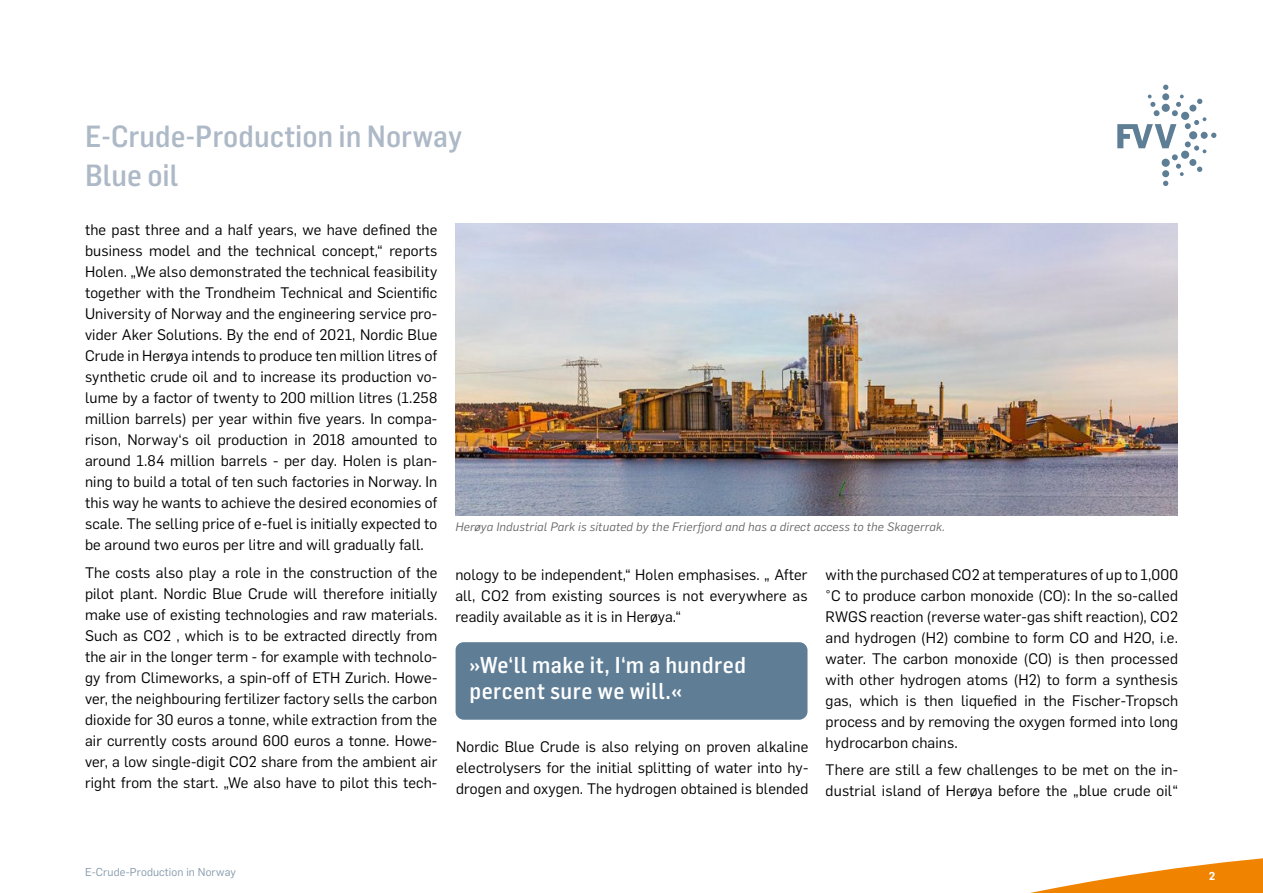
<style>
.page{position:relative;width:1263px;height:893px;background:#fff}
.page>*{position:absolute;margin:0;border:0;box-sizing:border-box;transform-origin:0 0}
.t1{font:500 30px/39px "Flama Semicond";color:#adb9c7}
.t2{font:500 22.5px/25.5px "Flama Semicond";letter-spacing:.02em;color:#fff}
.t3{font:15px/21px "Flama";letter-spacing:.01em;color:#000;text-align:justify}
.t4{font:italic 12px "Flama";letter-spacing:.02em;color:#646363}
.t5{font:11.25px "Flama";letter-spacing:.01em;color:#859aad}
.t6{font:600 11.25px "Flama";color:#fff}
</style>
<div class="page">
<svg style="left:1117px;top:85px;width:99px;height:101px"></svg>
<svg style="left:1030px;top:858px;width:233px;height:35px"></svg>
<img style="left:455px;top:223px;width:723px;height:293px">
<div style="left:455px;top:642px;width:353px;height:78px;background:#5f7e96"></div>
<h1 class="t1" style="left:85px;top:116px;width:379px">E-Crude-Production in Norway<br>Blue oil</h1>
<p class="t3" style="left:85px;top:219px;width:354px">the past three and a half years, we have defined the business model and the technical concept,“ reports Holen. „We also demonstrated the technical feasibility together with the Trondheim Technical and Scientific University of Norway and the engineering service pro&shy;vider Aker Solutions. By the end of 2021, Nordic Blue Crude in Herøya intends to produce ten million litres of synthetic crude oil and to increase its production vo&shy;lume by a factor of twenty to 200 million litres (1.258 million barrels) per year within five years. In compa&shy;rison, Norway‘s oil production in 2018 amounted to around 1.84 million barrels - per day. Holen is plan&shy;ning to build a total of ten such factories in Norway. In this way he wants to achieve the desired economies of scale. The selling price of e-fuel is initially expected to be around two euros per litre and will gradually fall.</p>
<p class="t3" style="left:85px;top:561px;width:354px">The costs also play a role in the construction of the pilot plant. Nordic Blue Crude will therefore initially make use of existing technologies and raw materials.<br>Such as CO2 , which is to be extracted directly from the air in the longer term - for example with technolo&shy;gy from Climeworks, a spin-off of ETH Zurich. Howe&shy;ver, the neighbouring fertilizer factory sells the carbon dioxide for 30 euros a tonne, while extraction from the air currently costs around 600 euros a tonne. Howe&shy;ver, a low single-digit CO2 share from the ambient air right from the start. „We also have to pilot this tech-</p>
<p class="t3" style="left:455px;top:563px;width:354px">nology to be independent,“ Holen emphasises. „ After all, CO2 from existing sources is not everywhere as readily available as it is in Herøya.“</p>
<p class="t4" style="left:455px;top:518px;width:491px">Herøya Industrial Park is situated by the Frierfjord and has a direct access to the Skagerrak.</p>
<p class="t3" style="left:826px;top:563px;width:354px">with the purchased CO2 at temperatures of up to 1,000 °C to produce carbon monoxide (CO): In the so-called RWGS reaction (reverse water-gas shift reaction), CO2 and hydrogen (H2) combine to form CO and H2O, i.e. water. The carbon monoxide (CO) is then processed with other hydrogen atoms (H2) to form a synthesis gas, which is then liquefied in the Fischer-Tropsch process and by removing the oxygen formed into long hydrocarbon chains.</p>
<p class="t3" style="left:826px;top:758px;width:354px">There are still a few challenges to be met on the in&shy;dustrial island of Herøya before the „blue crude oil“</p>
<h2 class="t2" style="left:470px;top:652px;width:278px">»We‘ll make it, I‘m a hundred percent sure we will.«</h2>
<p class="t3" style="left:456px;top:736px;width:354px">Nordic Blue Crude is also relying on proven alkaline electrolysers for the initial splitting of water into hy&shy;drogen and oxygen. The hydrogen obtained is blended</p>
<p class="t5" style="left:85px;top:863px;width:152px">E-Crude-Production in Norway</p>
<p class="t6" style="left:1209px;top:867px;width:8px">2</p>
</div>
